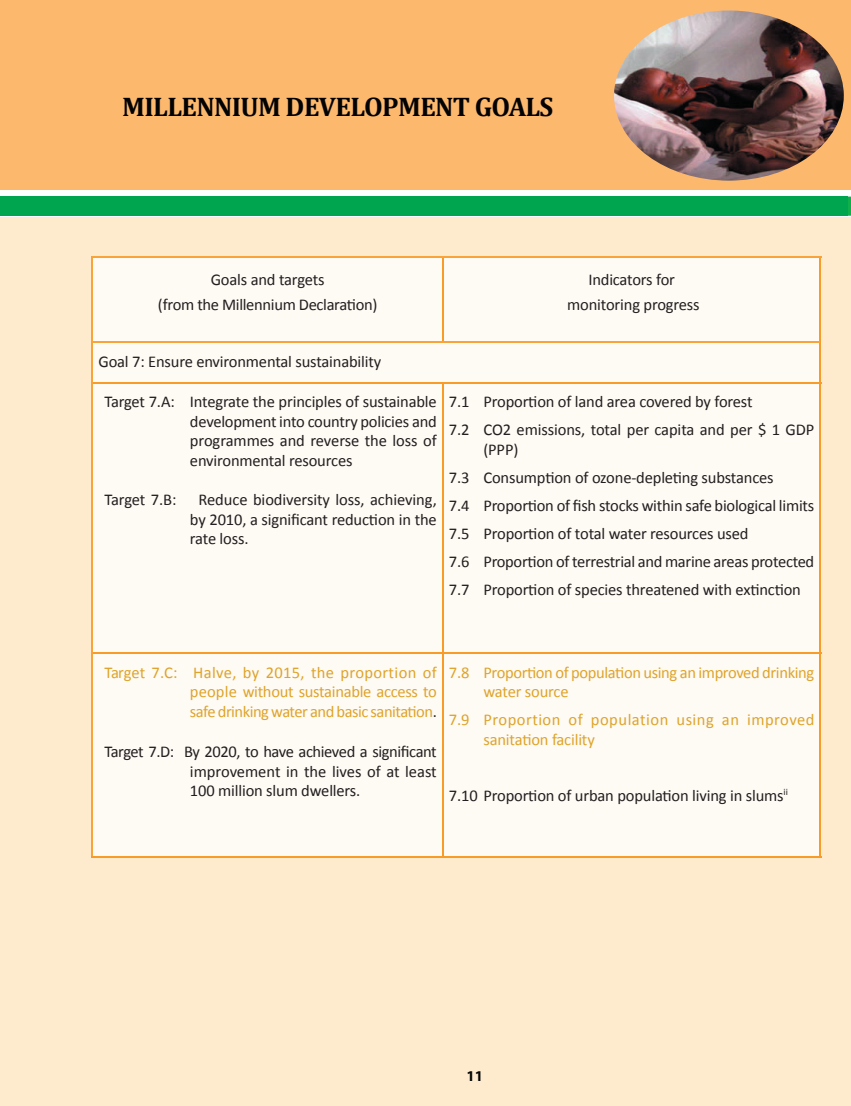
<style>
.page{position:relative;width:851px;height:1106px;background:#fff}
.page>*{position:absolute;margin:0;border:0;box-sizing:border-box;transform-origin:0 0}
.t1{font:700 27px "Cambria";letter-spacing:-.025em;color:#030304}
.t2{font:16.5px/19.5px "Calibri";letter-spacing:-.01em;color:#231f20;text-align:justify}
.t3{font:16.5px/19.5px "Calibri";letter-spacing:-.02em;color:#dea42b;text-align:justify}
.t4{font:16.5px/19.5px "Calibri";letter-spacing:.03em;color:#dea42b}
.t5{font:700 15px "Myriad Pro";color:#050606}
.s1{color:#231f20}
</style>
<div class="page">
<div style="left:0;top:0;width:850px;height:189px;background:#fcb86d"></div>
<div style="left:0;top:218px;width:850px;height:888px;background:#feebcd"></div>
<hr style="left:847px;top:197px;width:3px;height:19px;background:#10af4c">
<div style="left:0;top:197px;width:847px;height:19px;background:#00a54f"></div>
<img style="left:614px;top:11px;width:229px;height:170px">
<div style="left:93px;top:258px;width:726px;height:598px;background:#fefaf4"></div>
<hr style="left:92px;top:258px;width:1px;height:84px;background:#f9a338">
<hr style="left:92px;top:257px;width:351px;height:1px;background:#f9a338">
<hr style="left:443px;top:257px;width:378px;height:1px;background:#f9a338">
<hr style="left:442px;top:258px;width:1px;height:84px;background:#f89c27">
<hr style="left:819px;top:258px;width:2px;height:84px;background:#f89c27">
<hr style="left:92px;top:343px;width:1px;height:40px;background:#f9a338">
<hr style="left:92px;top:383px;width:1px;height:270px;background:#f9a338">
<hr style="left:92px;top:653px;width:1px;height:203px;background:#f9a338">
<hr style="left:442px;top:384px;width:1px;height:268px;background:#f89c27">
<hr style="left:442px;top:654px;width:1px;height:202px;background:#f89c27">
<hr style="left:819px;top:342px;width:2px;height:40px;background:#f89c27">
<hr style="left:819px;top:384px;width:2px;height:268px;background:#f89c27">
<hr style="left:819px;top:654px;width:2px;height:202px;background:#f89c27">
<hr style="left:93px;top:382px;width:350px;height:2px;background:#f89c27">
<hr style="left:93px;top:652px;width:350px;height:2px;background:#f89c27">
<hr style="left:92px;top:856px;width:351px;height:1px;background:#f89c27">
<hr style="left:443px;top:382px;width:378px;height:2px;background:#f89c27">
<hr style="left:443px;top:652px;width:378px;height:2px;background:#f89c27">
<hr style="left:443px;top:856px;width:378px;height:1px;background:#f89c27">
<hr style="left:92px;top:342px;width:351px;height:1px;background:#f9a338">
<hr style="left:443px;top:342px;width:376px;height:1px;background:#f9a338">
<h1 class="t1" style="left:122px;top:90px;width:433px">MILLENNIUM DEVELOPMENT GOALS</h1>
<p class="t2" style="left:158px;top:266px;width:221px;line-height:25.5px;text-align:center">Goals and targets<br>(from the Millennium Declaration)</p>
<p class="t2" style="left:567px;top:266px;width:134px;line-height:25.5px;text-align:center">Indicators for monitoring progress</p>
<p class="t2" style="left:98px;top:351px;width:284px">Goal 7: Ensure environmental sustainability</p>
<p class="t2" style="left:190px;top:391px;width:248px;text-indent:-86px">Target 7.A: Integrate the principles of sustainable development into country policies and programmes and reverse the loss of environmental resources</p>
<p class="t2" style="left:104px;top:489px;width:74px">Target 7.B:</p>
<p class="t2" style="left:190px;top:489px;width:248px;text-indent:9px">Reduce biodiversity loss, achieving, by 2010, a significant reduction in the rate loss.</p>
<p class="t2" style="left:449px;top:387px;width:367px;line-height:28px">7.1 Proportion of land area covered by forest<br>7.2 CO2 emissions, total per capita and per $ 1 GDP</p>
<p class="t2" style="left:449px;top:434px;width:367px;line-height:28px;text-align:left;text-indent:35px">(PPP)<br>7.3 Consumption of ozone-depleting substances<br>7.4 Proportion of fish stocks within safe biological limits 7.5 Proportion of total water resources used<br>7.6 Proportion of terrestrial and marine areas protected 7.7 Proportion of species threatened with extinction</p>
<p class="t3" style="left:190px;top:661px;width:248px;text-indent:-86px">Target 7.C: Halve, by 2015, the proportion of people without sustainable access to safe drinking water and basic sanitation<span class="s1">.</span></p>
<p class="t2" style="left:190px;top:741px;width:248px;text-indent:-86px">Target 7.D: By 2020, to have achieved a significant improvement in the lives of at least 100 million slum dwellers.</p>
<p class="t3" style="left:483px;top:661px;width:332px;text-indent:-35px">7.8 Proportion of population using an improved drinking water source</p>
<p class="t4" style="left:483px;top:709px;width:332px;text-indent:-35px">7.9 Proportion of population using an improved sanitation facility</p>
<p class="t2" style="left:449px;top:784px;width:340px">7.10 Proportion of urban population living in slums<sup>ii</sup></p>
<p class="t5" style="left:466px;top:1066px;width:18px">11</p>
</div>
